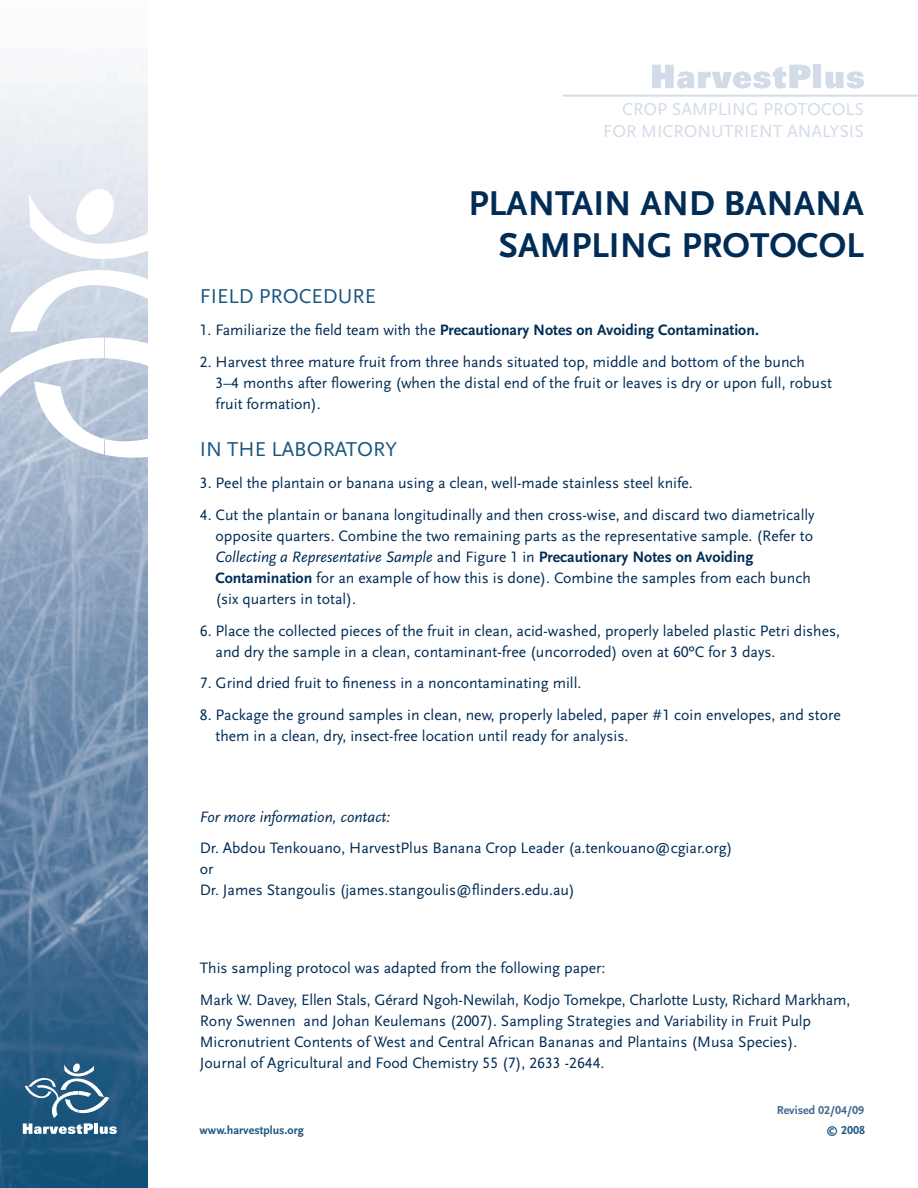
<style>
.page{position:relative;width:918px;height:1188px;background:#fff}
.page>*{position:absolute;margin:0;border:0;box-sizing:border-box;transform-origin:0 0}
.t1{font:700 36px/42px "Scala Sans LF";color:#002c55;text-align:right}
.t2{font:21px "Scala Sans";color:#1c577f}
.t3{font:18px/22.5px "Scala Sans LF";color:#d2dce8;text-align:right}
.t4{font:15.75px/21px "Scala Sans LF";color:#002c55}
.t5{font:700 15.75px "Scala Sans LF";color:#002c55}
.t6{font:italic 15.75px "Scala Sans LF";color:#002c55}
.t7{font:700 12px "Scala Sans LF";color:#1c577f}
.t8{font:700 12px "Scala Sans LF";color:#40688e}
.s1{font-weight:400}
.s2{font-style:italic}
.s3{font-weight:700}
</style>
<div class="page">
<img style="left:0;top:65px;width:147px;height:1123px">
<hr style="left:563px;top:95px;width:355px;height:2px;background:#d2dce8">
<svg style="left:652px;top:65px;width:159px;height:24px"></svg>
<div style="left:814px;top:65px;width:7px;height:23px;background:#d2dce8"></div>
<svg style="left:825px;top:71px;width:39px;height:18px"></svg>
<svg style="left:23px;top:1063px;width:94px;height:71px;background:#4d7a99"></svg>
<svg style="left:10px;top:189px;width:138px;height:71px"></svg>
<svg style="left:0;top:260px;width:148px;height:225px"></svg>
<p class="t3" style="left:603px;top:98px;width:260px">Crop Sampling Protocols for M icronutrient Analysis</p>
<h1 class="t1" style="left:468px;top:184px;width:397px">Plantain and Banana<br>Sampling Protocol</h1>
<h2 class="t2" style="left:200px;top:285px;width:178px">FIELD PROCEDURE</h2>
<p class="t5" style="left:200px;top:322px;width:561px"><span class="s1">1. Familiarize the field team with the</span> Precautionary Notes on Avoiding Contamination.</p>
<p class="t4" style="left:216px;top:352px;width:618px;text-indent:-16px">2. Harvest three mature fruit from three hands situated top, middle and bottom of the bunch<br>3–4 months after flowering (when the distal end of the fruit or leaves is dry or upon full, robust fruit formation).</p>
<h2 class="t2" style="left:200px;top:438px;width:199px">I N THE LABORATORY</h2>
<p class="t4" style="left:200px;top:473px;width:495px">3. Peel the plantain or banana using a clean, well-made stainless steel knife.</p>
<p class="t4" style="left:216px;top:504px;width:601px;text-indent:-16px">4. Cut the plantain or banana longitudinally and then cross-wise, and discard two diametrically opposite quarters. Combine the two remaining parts as the representative sample. (Refer to <span class="s2">Collecting a Representative Sample</span> and Figure 1 in <span class="s3">Precautionary N otes on Avoiding Contamination</span> for an example of how this is done). Combine the samples from each bunch (six quarters in total).</p>
<p class="t4" style="left:216px;top:620px;width:626px;text-indent:-16px">6. Place the collected pieces of the fruit in clean, acid-washed, properly labeled plastic Petri dishes, and dry the sample in a clean, contaminant-free (uncorroded) oven at 60ºC for 3 days.</p>
<p class="t4" style="left:200px;top:673px;width:383px">7. Grind dried fruit to fineness in a noncontaminating mill.</p>
<p class="t4" style="left:216px;top:705px;width:627px;text-indent:-16px">8. Package the ground samples in clean, new, properly labeled, paper #1 coin envelopes, and store them in a clean, dry, insect-free location until ready for analysis.</p>
<p class="t6" style="left:200px;top:808px;width:192px">For more information, contact:</p>
<p class="t4" style="left:200px;top:838px;width:534px">Dr. Abdou Tenkouano, HarvestPlus Banana Crop Leader (a.tenkouano@cgiar.org) or<br>Dr. James Stangoulis (james.stangoulis@flinders.edu.au)</p>
<p class="t4" style="left:200px;top:952px;width:652px;line-height:31.8px">This sampling protocol was adapted from the following paper:<br>M ark W. Davey, Ellen Stals, Gérard N goh-N ewilah, Kodjo Tomekpe, Charlotte Lusty, Richard M arkham,</p>
<p class="t4" style="left:200px;top:1011px;width:613px">Rony Swennen and Johan Keulemans (2007). Sampling Strategies and Variability in Fruit Pulp<br>M icronutrient Contents of West and Central African Bananas and Plantains (M usa Species).<br>Journal of Agricultural and Food Chemistry 55 (7), 2633 -2644.</p>
<p class="t8" style="left:777px;top:1104px;width:89px">Revised 02/04/09</p>
<p class="t7" style="left:200px;top:1123px;width:106px">www.harvestplus.org</p>
<p class="t7" style="left:826px;top:1123px;width:41px">© 2008</p>
</div>
